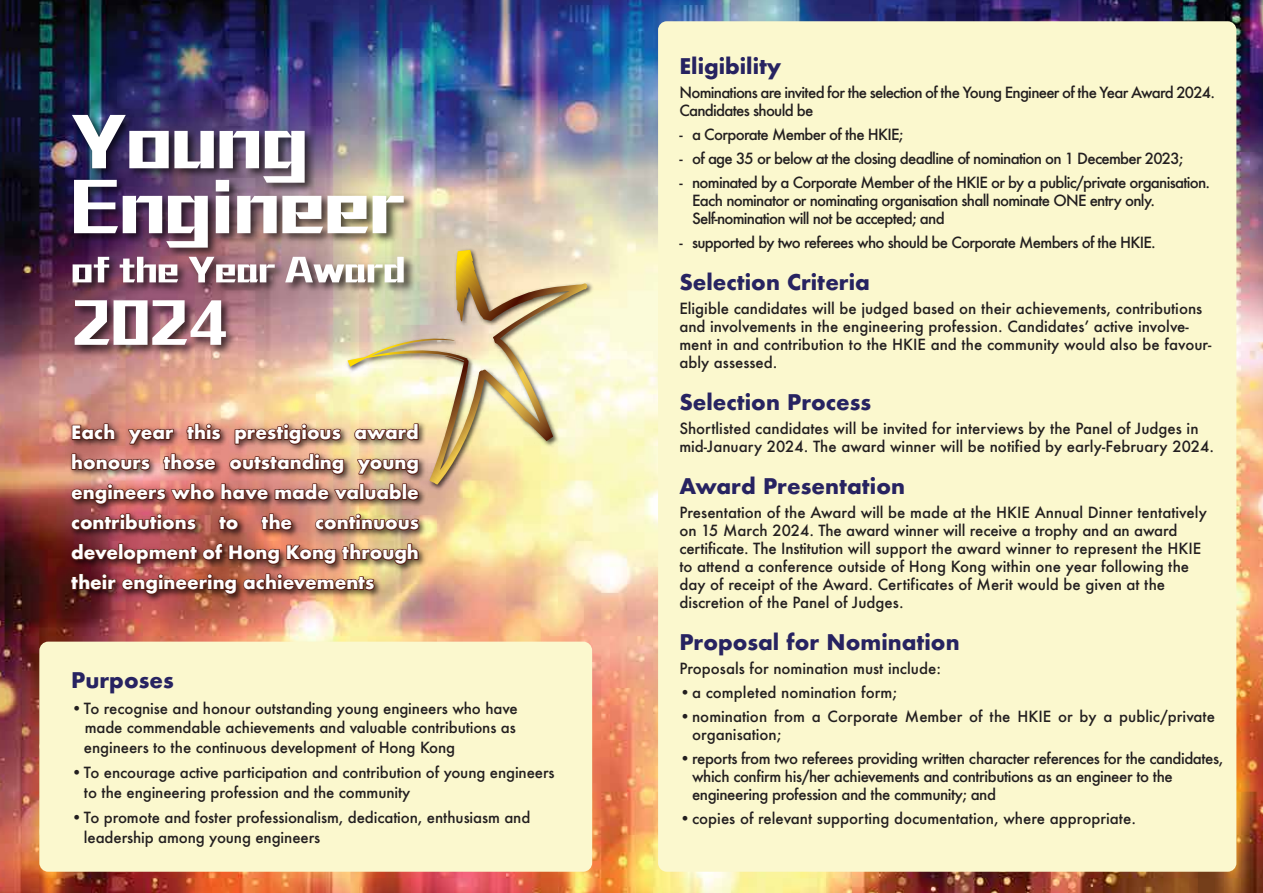
<style>
.page{position:relative;width:1263px;height:893px;background:#fff}
.page>*{position:absolute;margin:0;border:0;box-sizing:border-box;transform-origin:0 0}
.t1{font:700 21px "Futura";color:#272361}
.t2{font:700 18px/30px "Futura";color:#fff;text-align:justify}
.t3{font:500 15px/18px "Futura";letter-spacing:-.01em;color:#231f20}
.t4{font:500 15px/18px "Futura";letter-spacing:-.05em;color:#231f20}
.t5{font:500 15px/18px "Futura";letter-spacing:-.03em;color:#231f20}
</style>
<div class="page">
<img style="left:0;top:0;width:1263px;height:893px">
<img style="left:344px;top:246px;width:251px;height:246px">
<svg style="left:348px;top:250px;width:239px;height:235px;background:#e3d6aa"></svg>
<img style="left:67px;top:110px;width:351px;height:249px">
<svg style="left:73px;top:257px;width:36px;height:25px"></svg>
<svg style="left:120px;top:257px;width:58px;height:25px"></svg>
<svg style="left:189px;top:257px;width:86px;height:25px"></svg>
<svg style="left:285px;top:257px;width:119px;height:25px"></svg>
<svg style="left:75px;top:300px;width:151px;height:45px"></svg>
<img style="left:72px;top:115px;width:332px;height:133px">
<img style="left:65px;top:418px;width:401px;height:191px">
<svg style="left:71px;top:422px;width:45px;height:20px"></svg>
<svg style="left:126px;top:427px;width:49px;height:19px"></svg>
<svg style="left:186px;top:422px;width:36px;height:19px"></svg>
<svg style="left:234px;top:422px;width:109px;height:24px;background:#9d6c57"></svg>
<svg style="left:353px;top:422px;width:67px;height:20px"></svg>
<svg style="left:71px;top:452px;width:81px;height:20px;background:#91544c"></svg>
<svg style="left:162px;top:452px;width:55px;height:20px"></svg>
<svg style="left:228px;top:452px;width:117px;height:24px;background:#9a6151"></svg>
<svg style="left:355px;top:457px;width:65px;height:19px"></svg>
<img style="left:70px;top:482px;width:350px;height:24px">
<svg style="left:70px;top:512px;width:128px;height:20px;background:#7c3534"></svg>
<svg style="left:218px;top:515px;width:22px;height:17px"></svg>
<svg style="left:260px;top:512px;width:34px;height:20px"></svg>
<svg style="left:314px;top:512px;width:107px;height:20px;background:#93684e"></svg>
<img style="left:70px;top:542px;width:350px;height:24px">
<img style="left:70px;top:572px;width:306px;height:24px">
<div style="left:39px;top:642px;width:553px;height:230px;background:#fbf8ce;border-radius:9px"></div>
<div style="left:658px;top:21px;width:578px;height:851px;background:#fbf8ce;border-radius:9px"></div>
<p class="t2" style="left:71px;top:417px;width:349px">Each year this prestigious award honours those outstanding young engineers who have made valuable contributions</p>
<p class="t2" style="left:219px;top:507px;width:21px">to</p>
<p class="t2" style="left:262px;top:507px;width:32px">the</p>
<p class="t2" style="left:71px;top:507px;width:349px;text-indent:244px">continuous development of Hong Kong through their engineering achievements</p>
<h1 class="t1" style="left:71px;top:665px;width:104px">Purposes</h1>
<p class="t3" style="left:84px;top:698px;width:435px;line-height:19.5px;text-indent:-13px">• To recognise and honour outstanding young engineers who have made commendable achievements and valuable contributions as engineers to the continuous development of Hong Kong</p>
<p class="t3" style="left:84px;top:762px;width:472px;line-height:19.5px;text-indent:-13px">• To encourage active participation and contribution of young engineers to the engineering profession and the community</p>
<p class="t3" style="left:84px;top:807px;width:448px;line-height:19.5px;text-indent:-13px">• To promote and foster professionalism, dedication, enthusiasm and leadership among young engineers</p>
<h1 class="t1" style="left:679px;top:51px;width:104px">Eligibility</h1>
<p class="t4" style="left:679px;top:83px;width:537px">Nominations are invited for the selection of the Young Engineer of the Year Award 2024.<br>Candidates should be</p>
<p class="t4" style="left:679px;top:125px;width:226px">- a Corporate Member of the HKIE;</p>
<p class="t4" style="left:679px;top:149px;width:506px">- of age 35 or below at the closing deadline of nomination on 1 December 2023;</p>
<p class="t4" style="left:692px;top:173px;width:520px;text-indent:-13px">- nominated by a Corporate Member of the HKIE or by a public/private organisation.<br>Each nominator or nominating organisation shall nominate ONE entry only.<br>Self-nomination will not be accepted; and</p>
<p class="t4" style="left:679px;top:233px;width:478px">- supported by two referees who should be Corporate Members of the HKIE.</p>
<h1 class="t1" style="left:679px;top:267px;width:192px">Selection Criteria</h1>
<p class="t3" style="left:679px;top:299px;width:534px">Eligible candidates will be judged based on their achievements, contributions and involvements in the engineering profession. Candidatesʼ active involve&shy;ment in and contribution to the HKIE and the community would also be favour&shy;ably assessed.</p>
<h1 class="t1" style="left:679px;top:387px;width:193px">Selection Process</h1>
<p class="t3" style="left:679px;top:419px;width:536px">Shortlisted candidates will be invited for interviews by the Panel of Judges in mid-January 2024. The award winner will be notified by early-February 2024.</p>
<h1 class="t1" style="left:679px;top:471px;width:227px">Award Presentation</h1>
<p class="t3" style="left:679px;top:503px;width:529px">Presentation of the Award will be made at the HKIE Annual Dinner tentatively on 15 March 2024. The award winner will receive a trophy and an award certificate. The Institution will support the award winner to represent the HKIE to attend a conference outside of Hong Kong within one year following the day of receipt of the Award. Certificates of Merit would be given at the discretion of the Panel of Judges.</p>
<h1 class="t1" style="left:679px;top:627px;width:282px">Proposal for Nomination</h1>
<p class="t3" style="left:679px;top:659px;width:263px">Proposals for nomination must include:</p>
<p class="t3" style="left:679px;top:683px;width:219px">• a completed nomination form;</p>
<p class="t3" style="left:692px;top:707px;width:525px;text-indent:-13px">• nomination from a Corporate Member of the HKIE or by a public/private organisation;</p>
<p class="t5" style="left:692px;top:749px;width:533px;text-indent:-13px">• reports from two referees providing written character references for the candidates, which confirm his/her achievements and contributions as an engineer to the engineering profession and the community; and</p>
<p class="t3" style="left:679px;top:809px;width:458px">• copies of relevant supporting documentation, where appropriate.</p>
</div>
